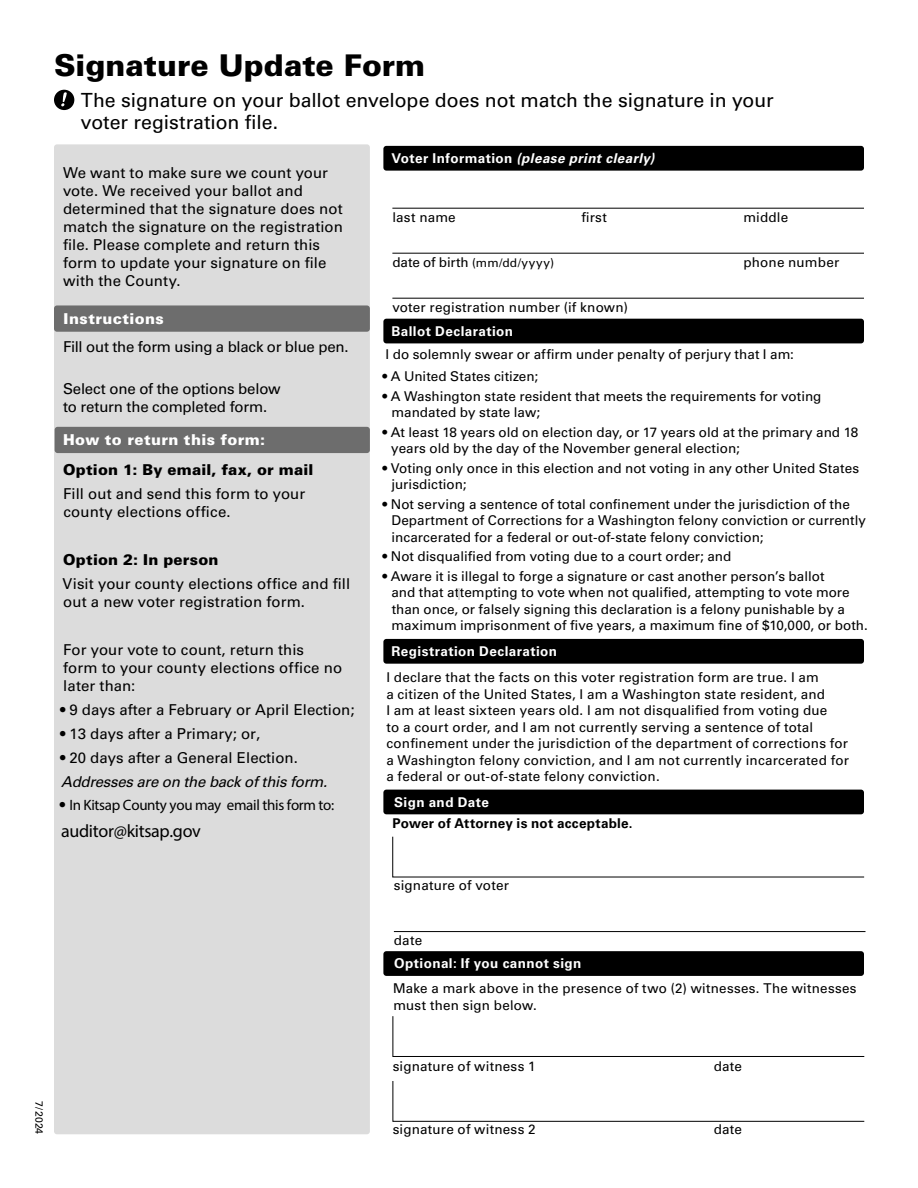
<style>
.page{position:relative;width:918px;height:1188px;background:#fff}
.page>*{position:absolute;margin:0;border:0;box-sizing:border-box;transform-origin:0 0}
.t1{font:900 30px "Univers LT Std";color:#000}
.t2{font:19.5px/22.5px "Univers LT Std";letter-spacing:-.005em;color:#000}
.t3{font:18px "Myriad Pro";letter-spacing:-.015em;color:#000}
.t4{font:15px/18px "Univers LT Std";letter-spacing:.005em;color:#000}
.t5{font:15px/18px "Univers LT Std";letter-spacing:-.015em;color:#000}
.t6{font:900 15px "Univers LT Std";letter-spacing:.01em;color:#000}
.t7{font:15px "Myriad Pro";letter-spacing:-.02em;color:#000}
.t8{font:900 15px "Univers LT Std";letter-spacing:.025em;color:#fff}
.t9{font:italic 15px "Univers LT Std";letter-spacing:-.02em;color:#000}
.t10{font:13.5px/16.5px "Univers LT Std";letter-spacing:.005em;color:#000}
.t11{font:700 13.5px "Univers LT Std";letter-spacing:.03em;color:#fff}
.t12{font:italic 700 13.5px "Univers LT Std";letter-spacing:.03em;color:#fff}
.t13{font:700 13.5px "Univers LT Std";letter-spacing:.02em;color:#000}
.t14{font:12px "Univers LT Std";letter-spacing:.055em;color:#000}
.t15{font:10.5px "Univers LT Std";color:#000}
.s1{font-family:"Univers LT Std"}
.s2{font-style:normal}
.s3{font-size:13.5px}
</style>
<div class="page">
<div style="left:383px;top:146px;width:481px;height:25px;background:#000;border-radius:3px"></div>
<div style="left:54px;top:144px;width:316px;height:990px;background:#dcdcdc;border-radius:3px"></div>
<hr style="left:392px;top:208px;width:472px;height:1px;background:#000">
<hr style="left:392px;top:253px;width:472px;height:1px;background:#000">
<hr style="left:392px;top:298px;width:472px;height:1px;background:#000">
<div style="left:383px;top:319px;width:481px;height:24px;background:#000;border-radius:3px"></div>
<div style="left:383px;top:639px;width:481px;height:25px;background:#000;border-radius:3px"></div>
<div style="left:54px;top:90px;width:20px;height:20px;background:#000;border-radius:50%"></div>
<svg style="left:61px;top:92px;width:6px;height:14px"></svg>
<div style="left:383px;top:790px;width:481px;height:24px;background:#000;border-radius:3px"></div>
<div style="left:383px;top:951px;width:481px;height:25px;background:#000;border-radius:3px"></div>
<svg style="left:393px;top:1081px;width:472px;height:41px"></svg>
<svg style="left:393px;top:1016px;width:472px;height:41px"></svg>
<hr style="left:394px;top:931px;width:472px;height:1px;background:#000">
<svg style="left:392px;top:836px;width:473px;height:41px"></svg>
<div style="left:54px;top:305px;width:316px;height:27px;background:#6d6d6d;border-radius:3px"></div>
<div style="left:55px;top:427px;width:315px;height:26px;background:#6d6d6d;border-radius:3px"></div>
<svg style="left:458px;top:588px;width:2px;height:12px"></svg>
<h1 class="t1" style="left:54px;top:46px;width:373px">Signature Update Form</h1>
<h2 class="t2" style="left:81px;top:89px;width:694px">The signature on your ballot envelope does not match the signature in your voter registration file.</h2>
<p class="t4" style="left:63px;top:163px;width:281px">We want to make sure we count your vote. We received your ballot and determined that the signature does not match the signature on the registration file. Please complete and return this form to update your signature on file with the County.</p>
<p class="t8" style="left:64px;top:309px;width:102px">Instructions</p>
<p class="t5" style="left:63px;top:338px;width:287px">Fill out the form using a black or blue pen.</p>
<p class="t5" style="left:63px;top:380px;width:219px">Select one of the options below to return the completed form.</p>
<p class="t8" style="left:63px;top:431px;width:204px">How to return this form:</p>
<p class="t6" style="left:63px;top:460px;width:252px">Option 1: By email, fax, or mail</p>
<p class="t4" style="left:63px;top:484px;width:244px">Fill out and send this form to your county elections office.</p>
<p class="t6" style="left:63px;top:550px;width:157px">Option 2: In person</p>
<p class="t4" style="left:63px;top:574px;width:289px">Visit your county elections office and fill out a new voter registration form.</p>
<p class="t4" style="left:63px;top:640px;width:281px">For your vote to count, return this form to your county elections office no later than:</p>
<p class="t4" style="left:60px;top:700px;width:296px">• 9 days after a February or April Election;</p>
<p class="t4" style="left:60px;top:724px;width:202px">• 13 days after a Primary; or,</p>
<p class="t4" style="left:60px;top:748px;width:239px">• 20 days after a General Election.</p>
<p class="t9" style="left:61px;top:773px;width:268px">Addresses are on the back of this form.</p>
<p class="t7" style="left:60px;top:796px;width:276px"><span class="s1">•</span> In Kitsap County you may email this form to:</p>
<h3 class="t3" style="left:61px;top:820px;width:141px">auditor@kitsap.gov</h3>
<p class="t12" style="left:391px;top:150px;width:264px"><span class="s2">Voter Information</span> (please print clearly)</p>
<p class="t10" style="left:392px;top:209px;width:65px">last name</p>
<p class="t10" style="left:581px;top:209px;width:27px">first</p>
<p class="t10" style="left:743px;top:209px;width:46px">middle</p>
<p class="t14" style="left:392px;top:256px;width:163px"><span class="s3">date of birth</span> (mm/dd/yyyy)</p>
<p class="t10" style="left:743px;top:254px;width:97px">phone number</p>
<p class="t10" style="left:392px;top:299px;width:237px">voter registration number (if known)</p>
<p class="t11" style="left:392px;top:323px;width:123px">Ballot Declaration</p>
<p class="t10" style="left:385px;top:346px;width:410px">I do solemnly swear or affirm under penalty of perjury that I am:</p>
<p class="t10" style="left:383px;top:369px;width:157px">• A United States citizen;</p>
<p class="t10" style="left:392px;top:388px;width:432px;text-indent:-9px">• A Washington state resident that meets the requirements for voting mandated by state law;</p>
<p class="t10" style="left:391px;top:424px;width:468px;text-indent:-9px">• At least 18 years old on election day, or 17 years old at the primary and 18 years old by the day of the November general election;</p>
<p class="t10" style="left:391px;top:460px;width:469px;text-indent:-9px">• Voting only once in this election and not voting in any other United States jurisdiction;</p>
<p class="t10" style="left:391px;top:496px;width:476px;text-indent:-9px">• Not serving a sentence of total confinement under the jurisdiction of the<br>Department of Corrections for a Washington felony conviction or currently incarcerated for a federal or out-of-state felony conviction;</p>
<p class="t10" style="left:383px;top:548px;width:350px">• Not disqualified from voting due to a court order; and</p>
<p class="t10" style="left:391px;top:568px;width:478px;text-indent:-9px">• Aware it is illegal to forge a signature or cast another person’s ballot<br>and that attempting to vote when not qualified, attempting to vote more than once, or falsely signing this declaration is a felony punishable by a maximum imprisonment of five years, a maximum fine of $10,000, or both.</p>
<p class="t11" style="left:392px;top:644px;width:167px">Registration Declaration</p>
<p class="t10" style="left:386px;top:669px;width:464px">I declare that the facts on this voter registration form are true. I am<br>a citizen of the United States, I am a Washington state resident, and<br>I am at least sixteen years old. I am not disqualified from voting due<br>to a court order, and I am not currently serving a sentence of total confinement under the jurisdiction of the department of corrections for a Washington felony conviction, and I am not currently incarcerated for a federal or out-of-state felony conviction.</p>
<p class="t11" style="left:394px;top:794px;width:96px">Sign and Date</p>
<p class="t13" style="left:393px;top:816px;width:242px">Power of Attorney is not acceptable.</p>
<p class="t10" style="left:394px;top:878px;width:117px">signature of voter</p>
<p class="t10" style="left:394px;top:932px;width:30px">date</p>
<p class="t11" style="left:394px;top:956px;width:189px">Optional: If you cannot sign</p>
<p class="t10" style="left:393px;top:979px;width:465px;line-height:17.2px">Make a mark above in the presence of two (2) witnesses. The witnesses must then sign below.</p>
<p class="t15" style="left:45px;top:1101px;width:35px;rotate:90deg">7/2024</p>
<p class="t10" style="left:393px;top:1058px;width:145px">signature of witness 1</p>
<p class="t10" style="left:714px;top:1058px;width:30px">date</p>
<p class="t10" style="left:393px;top:1121px;width:145px">signature of witness 2</p>
<p class="t10" style="left:714px;top:1121px;width:30px">date</p>
</div>
